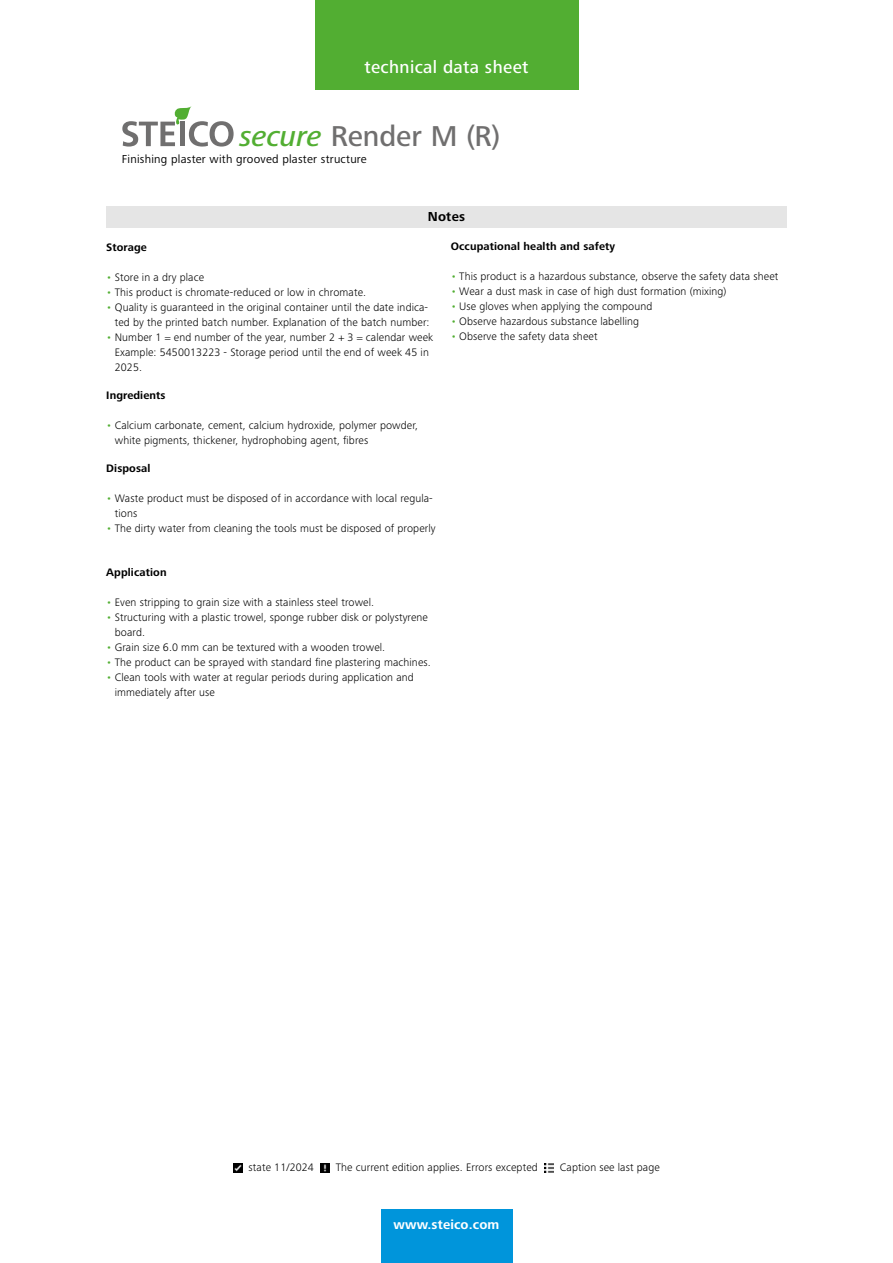
<style>
.page{position:relative;width:893px;height:1263px;background:#fff}
.page>*{position:absolute;margin:0;border:0;box-sizing:border-box;transform-origin:0 0}
.t1{font:500 29.7px "Frutiger Next LTW1 G";letter-spacing:-.005em;color:#706f6f}
.t2{font:500 18px "Frutiger Next LTW1 G";letter-spacing:.02em;color:#fff}
.t3{font:700 13.5px "Frutiger Next LTW1 G";letter-spacing:.01em;color:#fff}
.t4{font:700 13.5px "Frutiger Next LTW1 G";letter-spacing:.02em;color:#000}
.t5{font:12px "Frutiger Next LTW1 G";letter-spacing:.02em;color:#000}
.t6{font:300 11.25px/15px "Frutiger Next LTW1 G";letter-spacing:.01em;color:#000}
.t7{font:700 11.25px "Frutiger Next LTW1 G";letter-spacing:.01em;color:#000}
.s1{font-style:italic;color:#52ae32}
.s2{color:#52ae32}
</style>
<div class="page">
<svg style="left:122px;top:106px;width:112px;height:41px"></svg>
<div style="left:106px;top:206px;width:681px;height:21px;background:#e5e5e5"></div>
<div style="left:315px;top:0;width:263px;height:89px;background:#52ae32"></div>
<div style="left:381px;top:1210px;width:131px;height:53px;background:#0095db"></div>
<svg style="left:233px;top:1163px;width:9px;height:9px"></svg>
<svg style="left:320px;top:1163px;width:10px;height:9px"></svg>
<svg style="left:544px;top:1163px;width:10px;height:9px"></svg>
<h2 class="t2" style="left:364px;top:56px;width:166px">technical data sheet</h2>
<h1 class="t1" style="left:239px;top:119px;width:262px"><span class="s1">secure</span> Render M (R)</h1>
<p class="t5" style="left:122px;top:152px;width:246px">Finishing plaster with grooved plaster structure</p>
<p class="t4" style="left:428px;top:209px;width:39px">Notes</p>
<p class="t7" style="left:106px;top:240px;width:42px">Storage</p>
<p class="t6" style="left:106px;top:269px;width:99px"><span class="s2">•</span> Store in a dry place</p>
<p class="t6" style="left:106px;top:284px;width:261px"><span class="s2">•</span> This product is chromate-reduced or low in chromate.</p>
<p class="t6" style="left:106px;top:299px;width:325px;text-align:right"><span class="s2">•</span> Quality is guaranteed in the original container until the date indica&shy;ted by the printed batch number. Explanation of the batch number:</p>
<p class="t6" style="left:115px;top:329px;width:320px;text-indent:-9px"><span class="s2">•</span> Number 1 = end number of the year, number 2 + 3 = calendar week<br>Example: 5450013223 - Storage period until the end of week 45 in<br>2025.</p>
<p class="t7" style="left:106px;top:389px;width:61px">Ingredients</p>
<p class="t6" style="left:115px;top:418px;width:305px;text-indent:-9px"><span class="s2">•</span> Calcium carbonate, cement, calcium hydroxide, polymer powder, white pigments, thickener, hydrophobing agent, fibres</p>
<p class="t7" style="left:106px;top:462px;width:46px">Disposal</p>
<p class="t6" style="left:115px;top:491px;width:320px;text-indent:-9px"><span class="s2">•</span> Waste product must be disposed of in accordance with local regula&shy;tions</p>
<p class="t6" style="left:106px;top:521px;width:331px"><span class="s2">•</span> The dirty water from cleaning the tools must be disposed of properly</p>
<p class="t7" style="left:106px;top:565px;width:62px">Application</p>
<p class="t6" style="left:106px;top:594px;width:269px"><span class="s2">•</span> Even stripping to grain size with a stainless steel trowel.</p>
<p class="t6" style="left:115px;top:609px;width:315px;text-indent:-9px"><span class="s2">•</span> Structuring with a plastic trowel, sponge rubber disk or polystyrene board.</p>
<p class="t6" style="left:106px;top:639px;width:280px"><span class="s2">•</span> Grain size 6.0 mm can be textured with a wooden trowel.</p>
<p class="t6" style="left:106px;top:654px;width:326px"><span class="s2">•</span> The product can be sprayed with standard fine plastering machines.</p>
<p class="t6" style="left:115px;top:669px;width:301px;text-indent:-9px"><span class="s2">•</span> Clean tools with water at regular periods during application and immediately after use</p>
<p class="t7" style="left:451px;top:240px;width:166px">Occupational health and safety</p>
<p class="t6" style="left:451px;top:269px;width:329px"><span class="s2">•</span> This product is a hazardous substance, observe the safety data sheet</p>
<p class="t6" style="left:451px;top:284px;width:277px"><span class="s2">•</span> Wear a dust mask in case of high dust formation (mixing)</p>
<p class="t6" style="left:451px;top:299px;width:203px"><span class="s2">•</span> Use gloves when applying the compound</p>
<p class="t6" style="left:451px;top:314px;width:190px"><span class="s2">•</span> Observe hazardous substance labelling</p>
<p class="t6" style="left:451px;top:329px;width:148px"><span class="s2">•</span> Observe the safety data sheet</p>
<p class="t6" style="left:249px;top:1160px;width:67px">state 11/2024</p>
<p class="t6" style="left:336px;top:1160px;width:204px">The current edition applies. Errors excepted</p>
<p class="t6" style="left:560px;top:1160px;width:101px">Caption see last page</p>
<p class="t3" style="left:394px;top:1217px;width:107px">www.steico.com</p>
</div>
